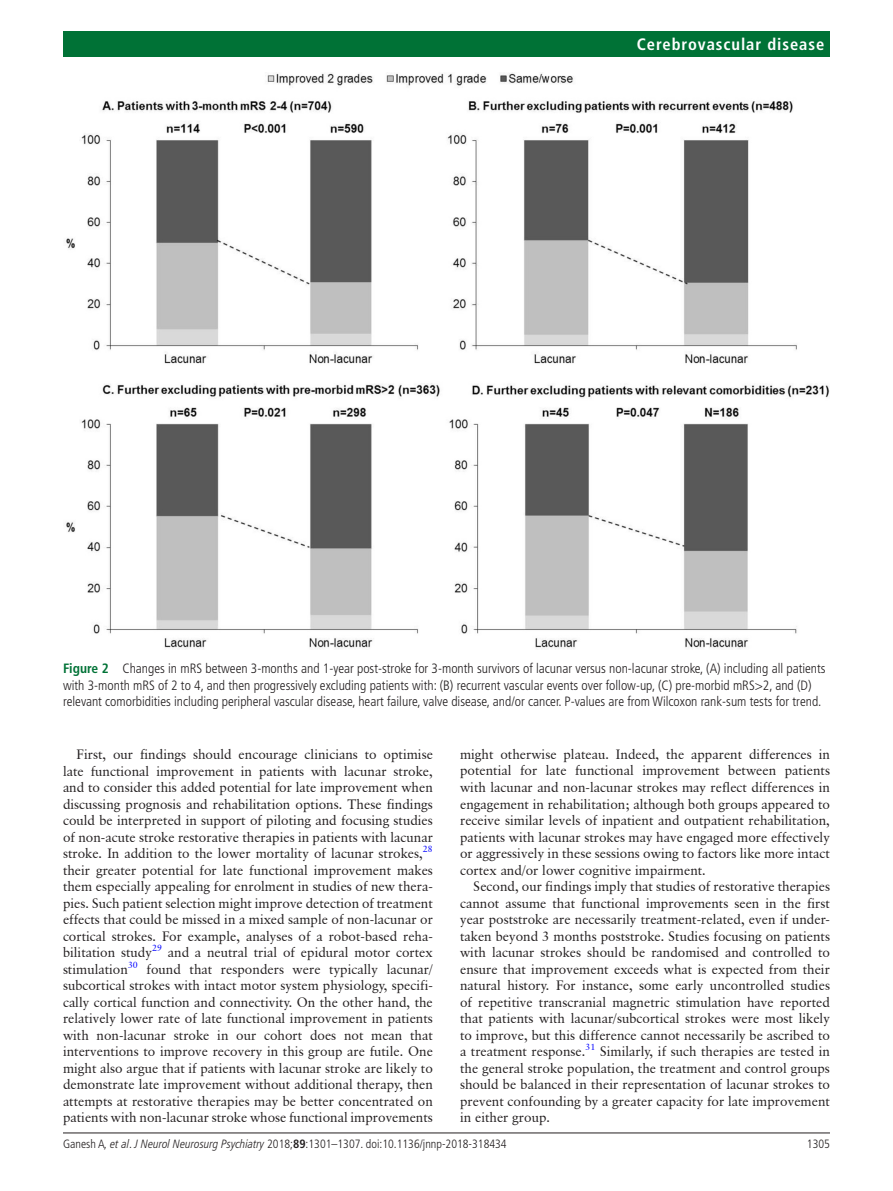
<style>
.page{position:relative;width:893px;height:1191px;background:#fff}
.page>*{position:absolute;margin:0;border:0;box-sizing:border-box;transform-origin:0 0}
.t1{font:700 condensed 16.5px "Frutiger LT Pro";letter-spacing:.055em;color:#fff}
.t2{font:13.5px/16.5px "Classical Garamond BT";color:#231f20;text-align:justify}
.t3{font:300 condensed 13.5px/16.5px "Frutiger LT Pro";color:#231f20}
.t4{font:300 condensed 12px "Frutiger LT Pro";color:#231f20}
.s1{font-weight:700;color:#007236}
.s2{font-style:italic}
.s3{font-weight:700}
</style>
<div class="page">
<hr style="left:63px;top:1132px;width:767px;height:1px;background:#231f20">
<div style="left:63px;top:31px;width:767px;height:25px;background:#007236"></div>
<img style="left:66px;top:73px;width:764px;height:576px">
<p class="t1" style="left:637px;top:34px;width:189px">Cerebrovascular disease</p>
<p class="t3" style="left:63px;top:660px;width:764px"><span class="s1">Figure 2</span> Changes in mRS between 3-months and 1-year post-stroke for 3-month survivors of lacunar versus non-lacunar stroke, (A) including all patients with 3-month mRS of 2 to 4, and then progressively excluding patients with: (B) recurrent vascular events over follow-up, (C) pre-morbid mRS&gt;2, and (D) relevant comorbidities including peripheral vascular disease, heart failure, valve disease, and/or cancer. P-values are from Wilcoxon rank-sum tests for trend.</p>
<p class="t2" style="left:63px;top:746px;width:371px;text-indent:14px">First, our findings should encourage clinicians to optimise late functional improvement in patients with lacunar stroke, and to consider this added potential for late improvement when discussing prognosis and rehabilitation options. These findings could be interpreted in support of piloting and focusing studies of non-acute stroke restorative therapies in patients with lacunar stroke. In addition to the lower mortality of lacunar strokes,<sup>28 </sup>their greater potential for late functional improvement makes them especially appealing for enrolment in studies of new thera&shy;pies. Such patient selection might improve detection of treatment effects that could be missed in a mixed sample of non-lacunar or cortical strokes. For example, analyses of a robot-based reha&shy;bilitation study<sup>29</sup> and a neutral trial of epidural motor cortex stimulation<sup>30</sup></p>
<p class="t2" style="left:460px;top:746px;width:371px">might otherwise plateau. Indeed, the apparent differences in potential for late functional improvement between patients with lacunar and non-lacunar strokes may reflect differences in engagement in rehabilitation; although both groups appeared to receive similar levels of inpatient and outpatient rehabilitation, patients with lacunar strokes may have engaged more effectively or aggressively in these sessions owing to factors like more intact cortex and/or lower cognitive impairment.</p>
<p class="t2" style="left:460px;top:878px;width:371px;text-indent:14px">Second, our findings imply that studies of restorative therapies cannot assume that functional improvements seen in the first year poststroke are necessarily treatment-related, even if under&shy;taken beyond 3 months poststroke. Studies focusing on patients with lacunar strokes should be randomised and controlled to ensure that improvement exceeds what is expected from their natural history. For instance, some early uncontrolled studies of repetitive transcranial magnetric stimulation have reported that patients with lacunar/subcortical strokes were most likely to improve, but this difference cannot necessarily be ascribed to a treatment response.<sup>31</sup> Similarly, if such therapies are tested in the general stroke population, the treatment and control groups should be balanced in their representation of lacunar strokes to prevent confounding by a greater capacity for late improvement in either group.</p>
<p class="t2" style="left:63px;top:960px;width:371px;text-indent:84px">found that responders were typically lacunar/ subcortical strokes with intact motor system physiology, specifi&shy;cally cortical function and connectivity. On the other hand, the relatively lower rate of late functional improvement in patients with non-lacunar stroke in our cohort does not mean that interventions to improve recovery in this group are futile. One might also argue that if patients with lacunar stroke are likely to demonstrate late improvement without additional therapy, then attempts at restorative therapies may be better concentrated on patients with non-lacunar stroke whose functional improvements</p>
<p class="t4" style="left:63px;top:1136px;width:445px">Ganesh A<span class="s2">, et al</span>. <span class="s2">J Neurol Neurosurg Psychiatry</span> 2018;<span class="s3">89</span>:1301–1307. doi:10.1136/jnnp-2018-318434</p>
<p class="t4" style="left:807px;top:1136px;width:25px">1305</p>
</div>
